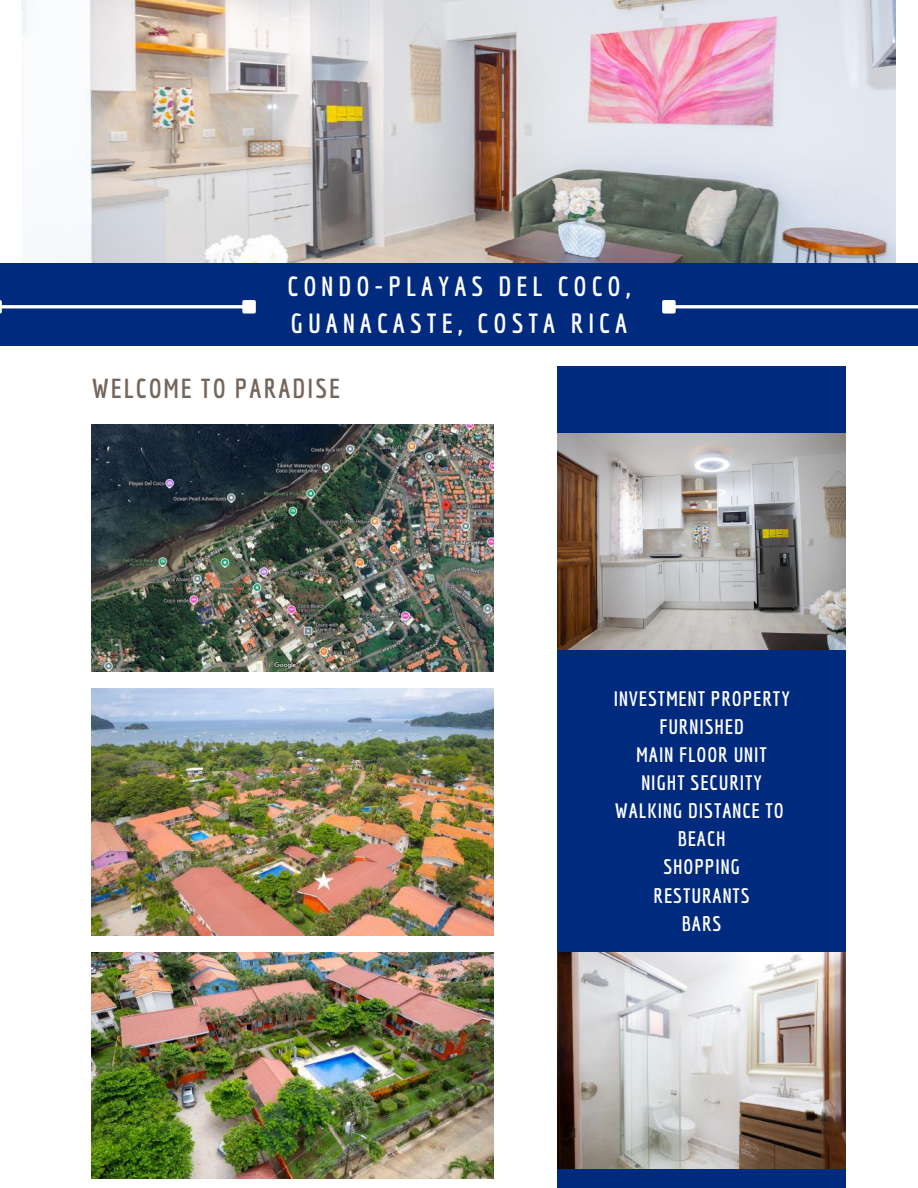
<style>
.page{position:relative;width:918px;height:1188px;background:#fff}
.page>*{position:absolute;margin:0;border:0;box-sizing:border-box;transform-origin:0 0}
.t1{font:700 27px/37.5px "Economica";letter-spacing:.185em;color:#fff}
.t2{font:700 26.85px "Economica";letter-spacing:.075em;color:#75665c}
.t3{font:700 20.4px/28.2px "Economica";letter-spacing:.045em;color:#fff;text-align:center}
</style>
<div class="page">
<img style="left:22px;top:0;width:874px;height:263px">
<img style="left:92px;top:424px;width:401px;height:248px">
<img style="left:92px;top:688px;width:401px;height:248px">
<div style="left:0;top:263px;width:918px;height:83px;background:#002a7e"></div>
<hr style="left:2px;top:305px;width:240px;height:3px;background:#fff">
<svg style="left:0;top:300px;width:2px;height:14px"></svg>
<div style="left:244px;top:302px;width:10px;height:10px;background:#fff"></div>
<div style="left:242px;top:300px;width:14px;height:14px;border:3px solid #fff"></div>
<hr style="left:676px;top:305px;width:242px;height:3px;background:#fff">
<div style="left:664px;top:302px;width:10px;height:10px;background:#fff"></div>
<div style="left:662px;top:300px;width:14px;height:14px;border:3px solid #fff"></div>
<div style="left:557px;top:367px;width:289px;height:821px;background:#002a7e"></div>
<img style="left:92px;top:952px;width:401px;height:226px">
<img style="left:557px;top:952px;width:288px;height:216px">
<img style="left:557px;top:434px;width:288px;height:216px">
<h1 class="t1" style="left:288px;top:267px;width:344px">CONDO-PLAYAS DEL COCO,<br>GUANACASTE, COSTA RICA</h1>
<h2 class="t2" style="left:92px;top:373px;width:250px">WELCOME TO PARADISE</h2>
<p class="t3" style="left:614px;top:684px;width:177px">INVESTMENT PROPERTY<br>FURNISHED<br>MAIN FLOOR UNIT<br>NIGHT SECURITY<br>WALKING DISTANCE TO<br>BEACH<br>SHOPPING<br>RESTURANTS<br>BARS</p>
</div>
